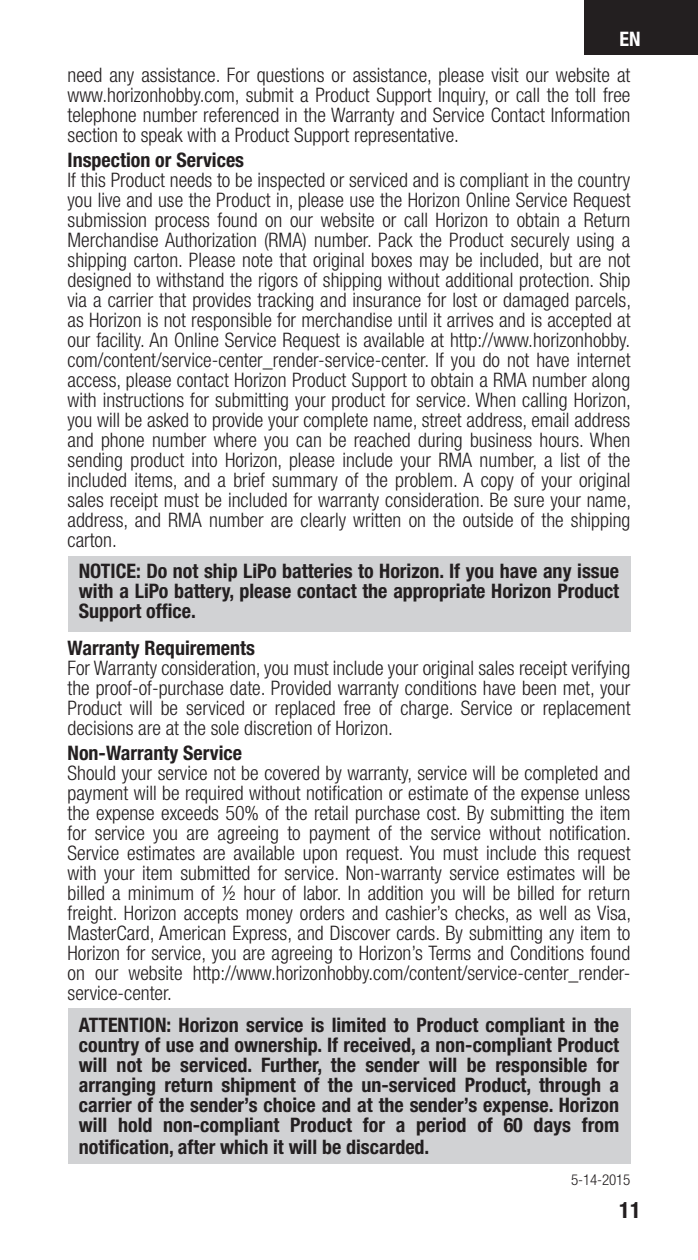
<style>
.page{position:relative;width:698px;height:1260px;background:#fff}
.page>*{position:absolute;margin:0;border:0;box-sizing:border-box;transform-origin:0 0}
.t1{font:700 condensed 22.5px "Helvetica Neue LT Std";color:#231f20}
.t2{font:300 condensed 20px/20px "Helvetica Neue LT Std";color:#231f20;text-align:justify}
.t3{font:700 condensed 20px/20px "Helvetica Neue LT Std";color:#231f20;text-align:justify}
.t4{font:700 condensed 20px "Helvetica Neue LT Std";color:#fff}
.t5{font:300 condensed 15px "Helvetica Neue LT Std";letter-spacing:-.01em;color:#231f20}
</style>
<div class="page">
<div style="left:584px;top:0;width:114px;height:55px;background:#231f20"></div>
<div style="left:68px;top:1008px;width:562px;height:156px;background:#d1d2d4"></div>
<div style="left:68px;top:557px;width:562px;height:75px;background:#d1d2d4"></div>
<p class="t4" style="left:619px;top:27px;width:23px">EN</p>
<p class="t2" style="left:68px;top:65px;width:564px">need any assistance. For questions or assistance, please visit our website at www.horizonhobby.com, submit a Product Support Inquiry, or call the toll free telephone number referenced in the Warranty and Service Contact Information section to speak with a Product Support representative.</p>
<p class="t3" style="left:68px;top:150px;width:178px">Inspection or Services</p>
<p class="t2" style="left:68px;top:170px;width:565px">If this Product needs to be inspected or serviced and is compliant in the country you live and use the Product in, please use the Horizon Online Service Request submission process found on our website or call Horizon to obtain a Return Merchandise Authorization (RMA) number. Pack the Product securely using a shipping carton. Please note that original boxes may be included, but are not designed to withstand the rigors of shipping without additional protection. Ship via a carrier that provides tracking and insurance for lost or damaged parcels, as Horizon is not responsible for merchandise until it arrives and is accepted at our facility. An Online Service Request is available at http://www.horizonhobby. com/content/service-center_render-service-center. If you do not have internet access, please contact Horizon Product Support to obtain a RMA number along with instructions for submitting your product for service. When calling Horizon, you will be asked to provide your complete name, street address, email address and phone number where you can be reached during business hours. When sending product into Horizon, please include your RMA number, a list of the included items, and a brief summary of the problem. A copy of your original sales receipt must be included for warranty consideration. Be sure your name, address, and RMA number are clearly written on the outside of the shipping carton.</p>
<p class="t3" style="left:79px;top:561px;width:542px">NOTICE: Do not ship LiPo batteries to Horizon. If you have any issue with a LiPo battery, please contact the appropriate Horizon Product Support office.</p>
<p class="t3" style="left:68px;top:638px;width:189px">Warranty Requirements</p>
<p class="t2" style="left:68px;top:658px;width:564px">For Warranty consideration, you must include your original sales receipt verifying the proof-of-purchase date. Provided warranty conditions have been met, your Product will be serviced or replaced free of charge. Service or replacement decisions are at the sole discretion of Horizon.</p>
<p class="t3" style="left:68px;top:743px;width:176px">Non-Warranty Service</p>
<p class="t2" style="left:68px;top:763px;width:565px">Should your service not be covered by warranty, service will be completed and payment will be required without notification or estimate of the expense unless the expense exceeds 50% of the retail purchase cost. By submitting the item for service you are agreeing to payment of the service without notification.<br>Service estimates are available upon request. You must include this request with your item submitted for service. Non-warranty service estimates will be billed a minimum of ½ hour of labor. In addition you will be billed for return freight. Horizon accepts money orders and cashier’s checks, as well as Visa, MasterCard, American Express, and Discover cards. By submitting any item to Horizon for service, you are agreeing to Horizon’s Terms and Conditions found on our website http://www.horizonhobby.com/content/service-center_render&shy;service-center.</p>
<p class="t3" style="left:79px;top:1014px;width:542px">ATTENTION: Horizon service is limited to Product compliant in the country of use and ownership. If received, a non-compliant Product will not be serviced. Further, the sender will be responsible for arranging return shipment of the un-serviced Product, through a carrier of the sender’s choice and at the sender’s expense. Horizon will hold non-compliant Product for a period of 60 days from</p>
<p class="t3" style="left:79px;top:1137px;width:352px">notification, after which it will be discarded.</p>
<p class="t5" style="left:571px;top:1171px;width:61px">5-14-2015</p>
<p class="t1" style="left:619px;top:1196px;width:23px">11</p>
</div>
